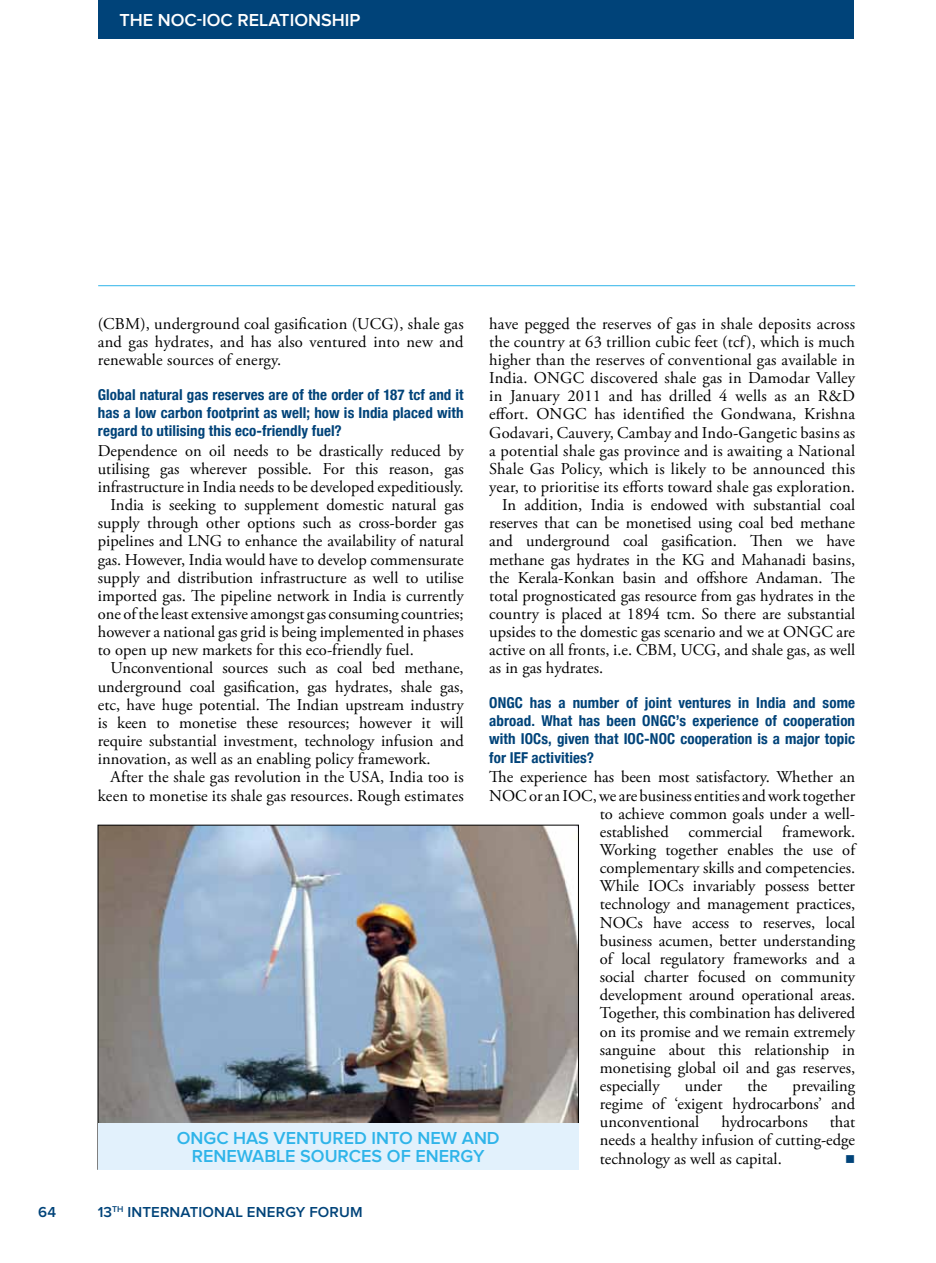
<style>
.page{position:relative;width:936px;height:1263px;background:#fff}
.page>*{position:absolute;margin:0;border:0;box-sizing:border-box;transform-origin:0 0}
.t1{font:600 18px "Proxima Nova";color:#2fb4e9}
.t2{font:600 18px "Proxima Nova";color:#fff}
.t3{font:16.5px/18.1px "Adobe Garamond Pro";color:#000;text-align:justify}
.t4{font:700 condensed 15px/18px "Helvetica Neue";letter-spacing:.005em;color:#004379;text-align:justify}
.t5{font:600 15px "Proxima Nova";letter-spacing:.01em;color:#004379}
.t6{font:13.5px "Wingdings";color:#004379}
</style>
<div class="page">
<hr style="left:98px;top:285px;width:757px;height:1px;background:#2fb4e9">
<div style="left:98px;top:0;width:755px;height:38px;background:#004379"></div>
<img style="left:100px;top:827px;width:476px;height:296px">
<div style="left:98px;top:1123px;width:480px;height:46px;background:#e2f1fc"></div>
<p class="t2" style="left:119px;top:10px;width:129px">THE NOC-IOC RELATIONSHI</p>
<p class="t2" style="left:349px;top:10px;width:12px">P</p>
<p class="t3" style="left:98px;top:315px;width:367px">(CBM), underground coal gasification (UCG), shale gas and gas hydrates, and has also ventured into new and renewable sources of energy.</p>
<p class="t4" style="left:98px;top:385px;width:367px">Global natural gas reserves are of the order of 187 tcf and it has a low carbon footprint as well; how is India placed with regard to utilising this eco-friendly fuel?</p>
<p class="t3" style="left:98px;top:442px;width:367px">Dependence on oil needs to be drastically reduced by</p>
<p class="t3" style="left:98px;top:460px;width:367px">utilising gas wherever possible. For this reason, gas</p>
<p class="t3" style="left:98px;top:478px;width:367px">infrastructure in India needs to be developed expeditiously.</p>
<p class="t3" style="left:111px;top:496px;width:354px">India is seeking to supplement domestic natural gas</p>
<p class="t3" style="left:98px;top:514px;width:367px">supply through other options such as cross-border gas</p>
<p class="t3" style="left:98px;top:533px;width:367px">pipelines and LNG to enhance the availability of natural</p>
<p class="t3" style="left:98px;top:551px;width:367px">gas. However, India would have to develop commensurate</p>
<p class="t3" style="left:98px;top:569px;width:367px">supply and distribution infrastructure as well to utilise</p>
<p class="t3" style="left:98px;top:587px;width:367px">imported gas. The pipeline network in India is currently</p>
<p class="t3" style="left:98px;top:605px;width:367px">one of the least extensive amongst gas consuming countries;</p>
<p class="t3" style="left:98px;top:623px;width:367px">however a national gas grid is being implemented in phases</p>
<p class="t3" style="left:98px;top:642px;width:317px">to open up new markets for this eco-friendly fuel.</p>
<p class="t3" style="left:111px;top:660px;width:354px">Unconventional sources such as coal bed methane,</p>
<p class="t3" style="left:98px;top:678px;width:367px">underground coal gasification, gas hydrates, shale gas,</p>
<p class="t3" style="left:98px;top:696px;width:367px">etc, have huge potential. The Indian upstream industry</p>
<p class="t3" style="left:98px;top:714px;width:367px">is keen to monetise these resources; however it will</p>
<p class="t3" style="left:98px;top:732px;width:367px">require substantial investment, technology infusion and</p>
<p class="t3" style="left:98px;top:750px;width:334px">innovation, as well as an enabling policy framework.</p>
<p class="t3" style="left:111px;top:769px;width:354px">After the shale gas revolution in the USA, India too is</p>
<p class="t3" style="left:98px;top:787px;width:367px">keen to monetise its shale gas resources. Rough estimates</p>
<p class="t3" style="left:489px;top:315px;width:367px">have pegged the reserves of gas in shale deposits across</p>
<p class="t3" style="left:489px;top:333px;width:367px">the country at 63 trillion cubic feet (tcf), which is much</p>
<p class="t3" style="left:489px;top:351px;width:367px">higher than the reserves of conventional gas available in</p>
<p class="t3" style="left:489px;top:369px;width:367px">India. ONGC discovered shale gas in Damodar Valley</p>
<p class="t3" style="left:489px;top:387px;width:367px">in January 2011 and has drilled 4 wells as an R&amp;D</p>
<p class="t3" style="left:489px;top:406px;width:367px">effort. ONGC has identified the Gondwana, Krishna</p>
<p class="t3" style="left:489px;top:424px;width:367px">Godavari, Cauvery, Cambay and Indo-Gangetic basins as</p>
<p class="t3" style="left:489px;top:442px;width:367px">a potential shale gas province and is awaiting a National</p>
<p class="t3" style="left:489px;top:460px;width:367px">Shale Gas Policy, which is likely to be announced this</p>
<p class="t3" style="left:489px;top:478px;width:367px">year, to prioritise its efforts toward shale gas exploration.</p>
<p class="t3" style="left:502px;top:496px;width:354px">In addition, India is endowed with substantial coal</p>
<p class="t3" style="left:489px;top:514px;width:367px">reserves that can be monetised using coal bed methane</p>
<p class="t3" style="left:489px;top:533px;width:367px">and underground coal gasification. Then we have</p>
<p class="t3" style="left:489px;top:551px;width:367px">methane gas hydrates in the KG and Mahanadi basins,</p>
<p class="t3" style="left:489px;top:569px;width:367px">the Kerala-Konkan basin and offshore Andaman. The</p>
<p class="t3" style="left:489px;top:587px;width:367px">total prognosticated gas resource from gas hydrates in the</p>
<p class="t3" style="left:489px;top:605px;width:367px">country is placed at 1894 tcm. So there are substantial</p>
<p class="t3" style="left:489px;top:623px;width:367px">upsides to the domestic gas scenario and we at ONGC are</p>
<p class="t3" style="left:489px;top:642px;width:367px">active on all fronts, i.e. CBM, UCG, and shale gas, as well</p>
<p class="t3" style="left:489px;top:660px;width:115px">as in gas hydrates.</p>
<p class="t4" style="left:489px;top:694px;width:367px">ONGC has a number of joint ventures in India and some abroad. What has been ONGC’s experience of cooperation with IOCs, given that IOC-NOC cooperation is a major topic for IEF activities?</p>
<p class="t3" style="left:489px;top:769px;width:367px">The experience has been most satisfactory. Whether an</p>
<p class="t3" style="left:489px;top:787px;width:367px">NOC or an IOC, we are business entities and work together</p>
<p class="t3" style="left:600px;top:805px;width:257px">to achieve common goals under a well-</p>
<p class="t3" style="left:600px;top:823px;width:257px">established commercial framework.</p>
<p class="t3" style="left:600px;top:841px;width:257px">Working together enables the use of</p>
<p class="t3" style="left:600px;top:859px;width:257px">complementary skills and competencies.</p>
<p class="t3" style="left:600px;top:877px;width:257px">While IOCs invariably possess better</p>
<p class="t3" style="left:600px;top:896px;width:257px">technology and management practices,</p>
<p class="t3" style="left:600px;top:914px;width:257px">NOCs have access to reserves, local</p>
<p class="t3" style="left:600px;top:932px;width:257px">business acumen, better understanding</p>
<p class="t3" style="left:600px;top:950px;width:257px">of local regulatory frameworks and a</p>
<p class="t3" style="left:600px;top:968px;width:257px">social charter focused on community</p>
<p class="t3" style="left:600px;top:986px;width:257px">development around operational areas.</p>
<p class="t3" style="left:600px;top:1005px;width:257px">Together, this combination has delivered</p>
<p class="t3" style="left:600px;top:1023px;width:257px">on its promise and we remain extremely</p>
<p class="t3" style="left:600px;top:1041px;width:257px">sanguine about this relationship in</p>
<p class="t3" style="left:600px;top:1059px;width:257px">monetising global oil and gas reserves,</p>
<p class="t3" style="left:600px;top:1077px;width:61px">especially</p>
<p class="t3" style="left:684px;top:1077px;width:39px">under</p>
<p class="t3" style="left:747px;top:1077px;width:22px">the</p>
<p class="t3" style="left:600px;top:1077px;width:257px;text-indent:193px">prevailing regime of ‘exigent hydrocarbons’ and unconventional</p>
<p class="t3" style="left:600px;top:1113px;width:257px;text-indent:230px">that needs a healthy infusion of cutting-edge technology as well as capital.</p>
<p class="t3" style="left:721px;top:1113px;width:88px">hydrocarbons</p>
<p class="t1" style="left:177px;top:1128px;width:69px">ONGC HAS</p>
<p class="t1" style="left:273px;top:1128px;width:25px">VENTURE</p>
<p class="t1" style="left:354px;top:1128px;width:29px">D INTO</p>
<p class="t1" style="left:417px;top:1128px;width:84px">NEW AND</p>
<p class="t1" style="left:192px;top:1146px;width:12px">RENE</p>
<p class="t1" style="left:237px;top:1146px;width:76px">WABLE SOURCES</p>
<p class="t1" style="left:387px;top:1146px;width:41px">OF ENERGY</p>
<p class="t6" style="left:845px;top:1151px;width:12px">■</p>
<p class="t5" style="left:38px;top:1203px;width:19px">64</p>
<p class="t5" style="left:98px;top:1203px;width:266px">13<sup>TH</sup> INTERNATIONAL ENERGY FORUM</p>
</div>
